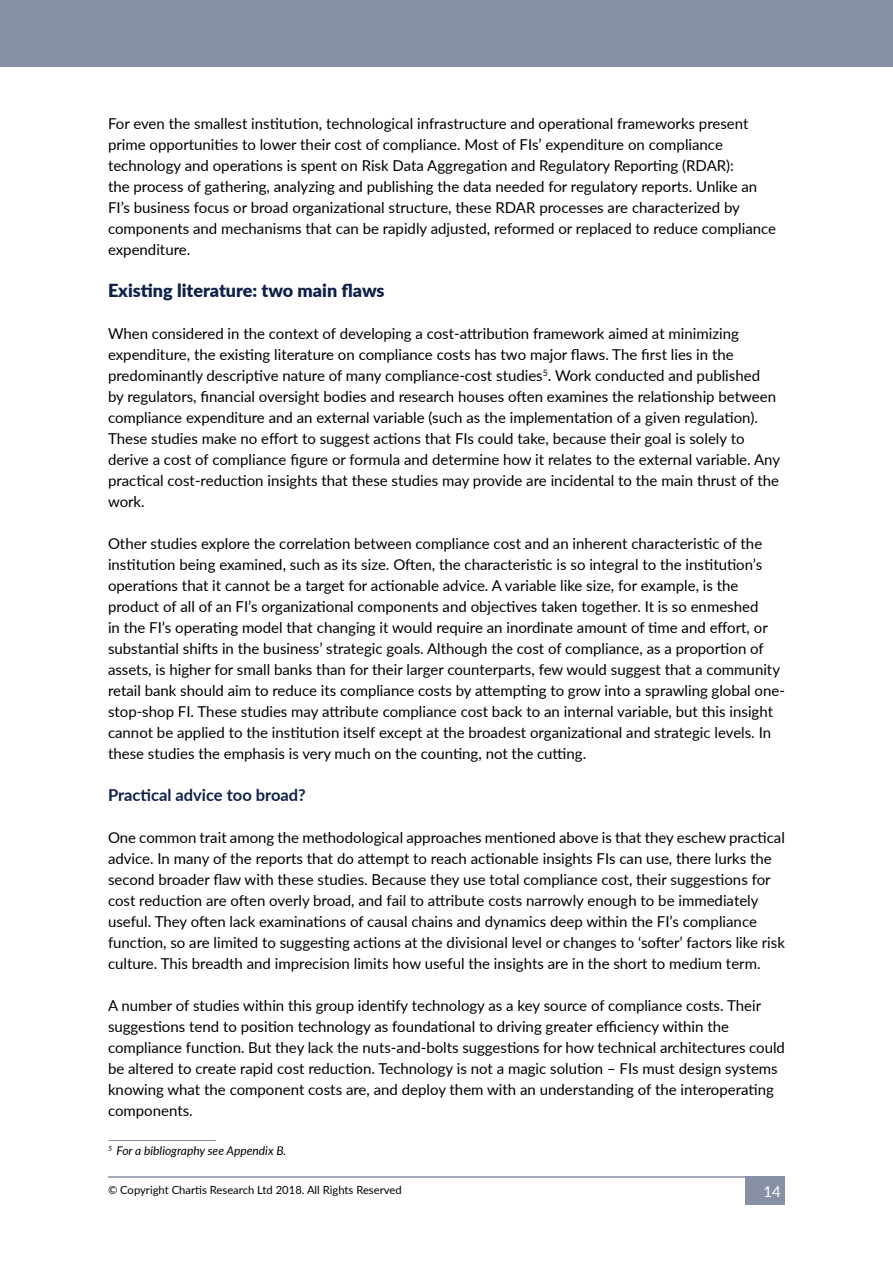
<style>
.page{position:relative;width:893px;height:1263px;background:#fff}
.page>*{position:absolute;margin:0;border:0;box-sizing:border-box;transform-origin:0 0}
.t1{font:900 18px "Lato";color:#0f214a}
.t2{font:700 16.5px "Lato";color:#0f214a}
.t3{font:15px/21px "Lato";color:#000}
.t4{font:15px "Lato";color:#fff}
.t5{font:italic 12px "Lato";color:#000}
.t6{font:11.25px "Lato";color:#000}
</style>
<div class="page">
<div style="left:0;top:0;width:893px;height:66px;background:#8790a4"></div>
<hr style="left:108px;top:1176px;width:677px;height:2px;background:#8790a4">
<div style="left:746px;top:1176px;width:39px;height:29px;background:#8790a4"></div>
<hr style="left:108px;top:1140px;width:108px;height:1px;background:#8890a5">
<p class="t3" style="left:108px;top:112px;width:670px">For even the smallest institution, technological infrastructure and operational frameworks present prime opportunities to lower their cost of compliance. Most of FIs’ expenditure on compliance technology and operations is spent on Risk Data Aggregation and Regulatory Reporting (RDAR):<br>the process of gathering, analyzing and publishing the data needed for regulatory reports. Unlike an FI’s business focus or broad organizational structure, these RDAR processes are characterized by components and mechanisms that can be rapidly adjusted, reformed or replaced to reduce compliance expenditure.</p>
<p class="t1" style="left:108px;top:277px;width:278px">Existing literature: two main flaws</p>
<p class="t3" style="left:108px;top:322px;width:674px">When considered in the context of developing a cost-attribution framework aimed at minimizing expenditure, the existing literature on compliance costs has two major flaws. The first lies in the predominantly descriptive nature of many compliance-cost studies<sup>5</sup>. Work conducted and published<br>by regulators, financial oversight bodies and research houses often examines the relationship between compliance expenditure and an external variable (such as the implementation of a given regulation).<br>These studies make no effort to suggest actions that FIs could take, because their goal is solely to derive a cost of compliance figure or formula and determine how it relates to the external variable. Any practical cost-reduction insights that these studies may provide are incidental to the main thrust of the work.</p>
<p class="t3" style="left:108px;top:532px;width:678px">Other studies explore the correlation between compliance cost and an inherent characteristic of the institution being examined, such as its size. Often, the characteristic is so integral to the institution’s operations that it cannot be a target for actionable advice. A variable like size, for example, is the product of all of an FI’s organizational components and objectives taken together. It is so enmeshed<br>in the FI’s operating model that changing it would require an inordinate amount of time and effort, or substantial shifts in the business’ strategic goals. Although the cost of compliance, as a proportion of assets, is higher for small banks than for their larger counterparts, few would suggest that a community retail bank should aim to reduce its compliance costs by attempting to grow into a sprawling global one&shy;stop-shop FI. These studies may attribute compliance cost back to an internal variable, but this insight cannot be applied to the institution itself except at the broadest organizational and strategic levels. In these studies the emphasis is very much on the counting, not the cutting.</p>
<p class="t2" style="left:108px;top:783px;width:199px">Practical advice too broad?</p>
<p class="t3" style="left:108px;top:826px;width:678px">One common trait among the methodological approaches mentioned above is that they eschew practical advice. In many of the reports that do attempt to reach actionable insights FIs can use, there lurks the second broader flaw with these studies. Because they use total compliance cost, their suggestions for cost reduction are often overly broad, and fail to attribute costs narrowly enough to be immediately useful. They often lack examinations of causal chains and dynamics deep within the FI’s compliance function, so are limited to suggesting actions at the divisional level or changes to ‘softer’ factors like risk culture. This breadth and imprecision limits how useful the insights are in the short to medium term.</p>
<p class="t3" style="left:108px;top:994px;width:678px">A number of studies within this group identify technology as a key source of compliance costs. Their suggestions tend to position technology as foundational to driving greater efficiency within the compliance function. But they lack the nuts-and-bolts suggestions for how technical architectures could be altered to create rapid cost reduction. Technology is not a magic solution – FIs must design systems knowing what the component costs are, and deploy them with an understanding of the interoperating components.</p>
<p class="t5" style="left:108px;top:1142px;width:180px"><sup>5</sup> For a bibliography see Appendix B.</p>
<p class="t6" style="left:108px;top:1182px;width:295px">© Copyright Chartis Research Ltd 2018. All Rights Reserved</p>
<p class="t4" style="left:763px;top:1180px;width:19px">14</p>
</div>
